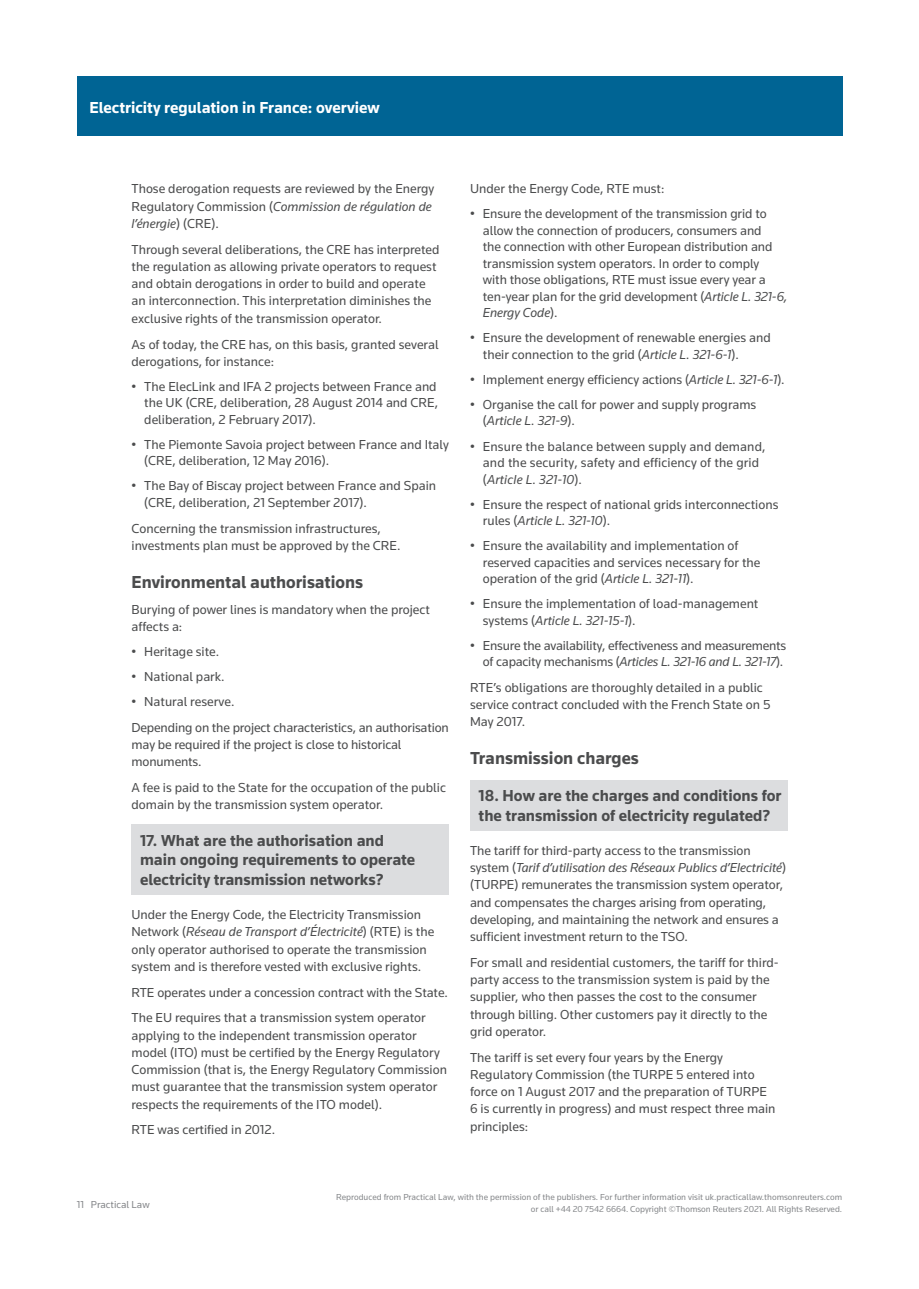
<style>
.page{position:relative;width:919px;height:1289px;background:#fff}
.page>*{position:absolute;margin:0;border:0;box-sizing:border-box;transform-origin:0 0}
.t1{font:700 18px "Knowledge";color:#4b4c4d}
.t2{font:700 16.5px/19.5px "Knowledge";color:#4b4c4d}
.t3{font:700 16.5px "Knowledge";color:#fff}
.t4{font:13.5px/17.2px "Knowledge";color:#4b4c4d}
.t5{font:10.5px "Knowledge";color:#86888b}
.t6{font:9px/12px "Knowledge";color:#86888b;text-align:right}
.s1{font-style:italic}
</style>
<div class="page">
<div style="left:77px;top:77px;width:765px;height:59px;background:#006494"></div>
<div style="left:131px;top:824px;width:318px;height:70px;background:#dcdddf"></div>
<div style="left:470px;top:779px;width:317px;height:51px;background:#dcdddf"></div>
<p class="t3" style="left:89px;top:97px;width:292px">Electricity regulation in France: overview</p>
<p class="t4" style="left:131px;top:180px;width:304px">Those derogation requests are reviewed by the Energy<br>Regulatory Commission (<span class="s1">Commission de régulation de l’énergie</span>) (CRE).</p>
<p class="t4" style="left:131px;top:240px;width:309px">Through several deliberations, the CRE has interpreted the regulation as allowing private operators to request and obtain derogations in order to build and operate an interconnection. This interpretation diminishes the exclusive rights of the transmission operator.</p>
<p class="t4" style="left:131px;top:335px;width:308px">As of today, the CRE has, on this basis, granted several derogations, for instance:</p>
<p class="t4" style="left:144px;top:378px;width:295px;line-height:16.5px;text-align:justify;text-indent:-13px">• The ElecLink and IFA 2 projects between France and the UK (CRE, deliberation, 28 August 2014 and CRE, deliberation, 2 February 2017).</p>
<p class="t4" style="left:144px;top:436px;width:306px;line-height:16.5px;text-indent:-13px">• The Piemonte Savoia project between France and Italy (CRE, deliberation, 12 May 2016).</p>
<p class="t4" style="left:144px;top:477px;width:293px;line-height:16.5px;text-indent:-13px">• The Bay of Biscay project between France and Spain (CRE, deliberation, 21 September 2017).</p>
<p class="t4" style="left:131px;top:519px;width:270px">Concerning the transmission infrastructures, investments plan must be approved by the CRE.</p>
<h1 class="t1" style="left:131px;top:570px;width:233px">Environmental authorisations</h1>
<p class="t4" style="left:131px;top:600px;width:300px">Burying of power lines is mandatory when the project affects a:</p>
<p class="t4" style="left:131px;top:642px;width:89px">• Heritage site.</p>
<p class="t4" style="left:131px;top:667px;width:95px">• National park.</p>
<p class="t4" style="left:131px;top:688px;width:319px;line-height:25.8px">• Natural reserve.<br>Depending on the project characteristics, an authorisation</p>
<p class="t4" style="left:131px;top:735px;width:271px">may be required if the project is close to historical monuments.</p>
<p class="t4" style="left:131px;top:778px;width:316px">A fee is paid to the State for the occupation of the public domain by the transmission system operator.</p>
<p class="t2" style="left:140px;top:830px;width:277px">17. What are the authorisation and main ongoing requirements to operate electricity transmission networks?</p>
<p class="t4" style="left:131px;top:905px;width:304px">Under the Energy Code, the Electricity Transmission Network (<span class="s1">Réseau de Transport d’Électricité</span>) (RTE) is the only operator authorised to operate the transmission system and is therefore vested with exclusive rights.</p>
<p class="t4" style="left:131px;top:979px;width:318px;line-height:25.8px">RTE operates under a concession contract with the State.<br>The EU requires that a transmission system operator</p>
<p class="t4" style="left:131px;top:1026px;width:317px">applying to the independent transmission operator model (ITO) must be certified by the Energy Regulatory Commission (that is, the Energy Regulatory Commission must guarantee that the transmission system operator respects the requirements of the ITO model).</p>
<p class="t4" style="left:131px;top:1121px;width:145px">RTE was certified in 2012.</p>
<p class="t4" style="left:470px;top:180px;width:196px">Under the Energy Code, RTE must:</p>
<p class="t4" style="left:483px;top:205px;width:306px;line-height:16.5px;text-indent:-13px">• Ensure the development of the transmission grid to allow the connection of producers, consumers and<br>the connection with other European distribution and transmission system operators. In order to comply<br>with those obligations, RTE must issue every year a ten-year plan for the grid development (<span class="s1">Article L. 321-6, Energy Code</span>).</p>
<p class="t4" style="left:483px;top:329px;width:289px;line-height:16.5px;text-indent:-13px">• Ensure the development of renewable energies and their connection to the grid (<span class="s1">Article L. 321-6-1</span>).</p>
<p class="t4" style="left:470px;top:370px;width:316px">• Implement energy efficiency actions (<span class="s1">Article L. 321-6-1</span>).</p>
<p class="t4" style="left:483px;top:396px;width:275px;line-height:16.5px;text-indent:-13px">• Organise the call for power and supply programs (<span class="s1">Article L. 321-9</span>).</p>
<p class="t4" style="left:483px;top:437px;width:284px;line-height:16.5px;text-indent:-13px">• Ensure the balance between supply and demand, and the security, safety and efficiency of the grid (<span class="s1">Article L. 321-10</span>).</p>
<p class="t4" style="left:483px;top:495px;width:297px;line-height:16.5px;text-indent:-13px">• Ensure the respect of national grids interconnections rules (<span class="s1">Article L. 321-10</span>).</p>
<p class="t4" style="left:483px;top:537px;width:279px;line-height:16.5px;text-indent:-13px">• Ensure the availability and implementation of reserved capacities and services necessary for the operation of the grid (<span class="s1">Article L. 321-11</span>).</p>
<p class="t4" style="left:483px;top:595px;width:277px;line-height:16.5px;text-indent:-13px">• Ensure the implementation of load-management systems (<span class="s1">Article L. 321-15-1</span>).</p>
<p class="t4" style="left:470px;top:636px;width:317px;line-height:16.5px;text-align:right">• Ensure the availability, effectiveness and measurements of capacity mechanisms (<span class="s1">Articles L. 321-16 and L. 321-17</span>).</p>
<p class="t4" style="left:470px;top:678px;width:302px">RTE’s obligations are thoroughly detailed in a public service contract concluded with the French State on 5<br>May 2017.</p>
<h1 class="t1" style="left:470px;top:747px;width:170px">Transmission charges</h1>
<p class="t2" style="left:478px;top:785px;width:304px">18. How are the charges and conditions for the transmission of electricity regulated?</p>
<p class="t4" style="left:470px;top:841px;width:317px">The tariff for third-party access to the transmission system (<span class="s1">Tarif d’utilisation des Réseaux Publics d’Electricité</span>) (TURPE) remunerates the transmission system operator, and compensates the charges arising from operating, developing, and maintaining the network and ensures a sufficient investment return to the TSO.</p>
<p class="t4" style="left:470px;top:953px;width:310px">For small and residential customers, the tariff for third&shy;party access to the transmission system is paid by the supplier, who then passes the cost to the consumer through billing. Other customers pay it directly to the grid operator.</p>
<p class="t4" style="left:470px;top:1048px;width:307px">The tariff is set every four years by the Energy Regulatory Commission (the TURPE 5 entered into force on 1 August 2017 and the preparation of TURPE 6 is currently in progress) and must respect three main principles:</p>
<p class="t5" style="left:77px;top:1198px;width:74px">11 Practical Law</p>
<p class="t6" style="left:336px;top:1190px;width:507px">Reproduced from Practical Law, with the permission of the publishers. For further information visit uk.practicallaw.thomsonreuters.com or call +44 20 7542 6664. Copyright ©Thomson Reuters 2021. All Rights Reserved.</p>
</div>
